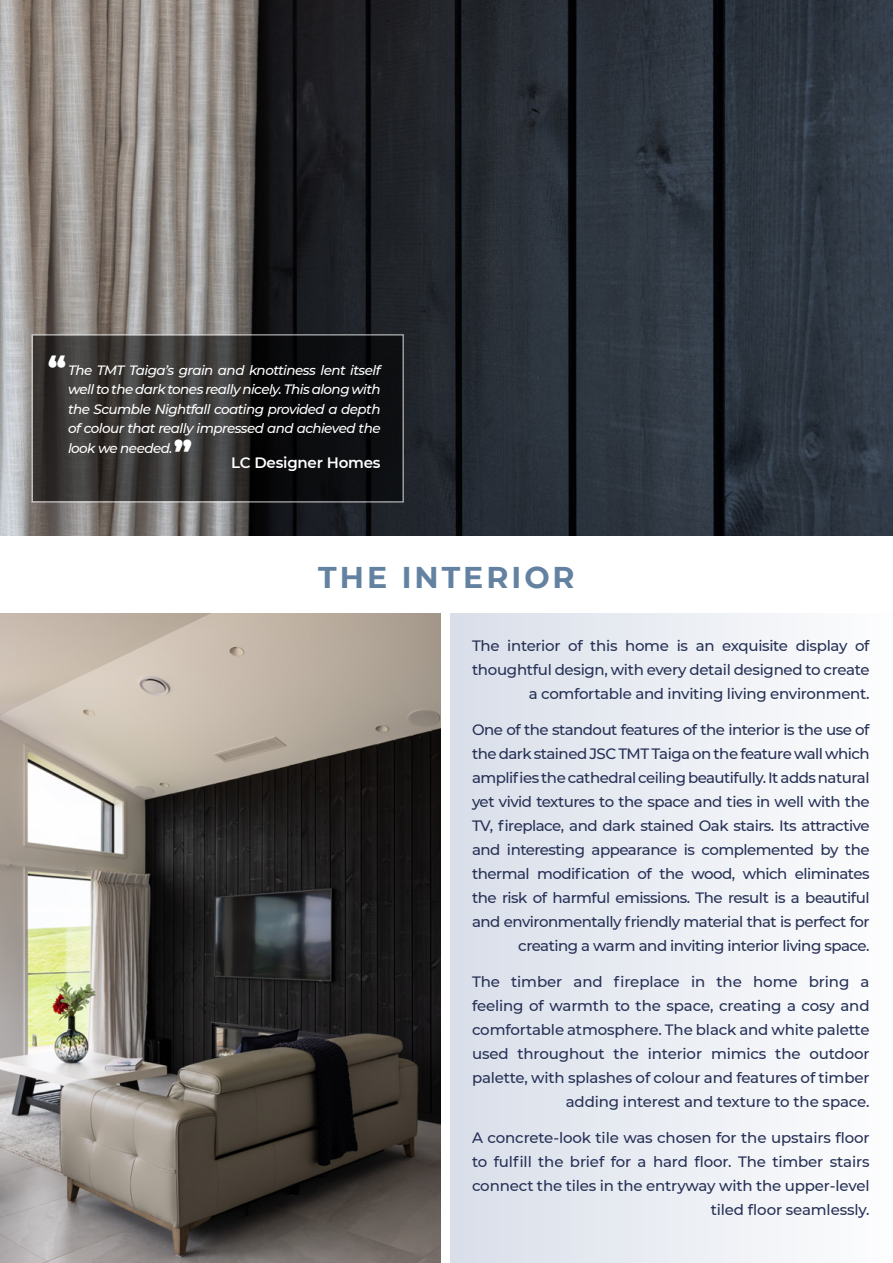
<style>
.page{position:relative;width:893px;height:1263px;background:#fff}
.page>*{position:absolute;margin:0;border:0;box-sizing:border-box;transform-origin:0 0}
.t1{font:700 30px "Montserrat";letter-spacing:.1em;color:#6382a1}
.t2{font:900 30px "Montserrat";color:#fff}
.t3{font:500 15px/24px "Montserrat";letter-spacing:-.03em;color:#273156;text-align:right}
.t4{font:500 15px/24px "Montserrat";letter-spacing:-.01em;color:#273156;text-align:right}
.t5{font:600 15px "Montserrat";letter-spacing:-.015em;color:#fff}
.t6{font:italic 500 13.5px/19.5px "Montserrat";letter-spacing:-.04em;color:#fff;text-align:justify}
</style>
<div class="page">
<div style="left:451px;top:613px;width:442px;height:650px;background:linear-gradient(to right,#d9dee9,#fdfdfe)"></div>
<img style="left:0;top:613px;width:441px;height:649px">
<img style="left:0;top:0;width:893px;height:536px">
<svg style="left:34px;top:337px;width:367px;height:163px;background:#262626"></svg>
<h1 class="t2" style="left:48px;top:345px;width:19px">“</h1>
<p class="t6" style="left:68px;top:360px;width:314px">The TMT Taiga’s grain and knottiness lent itself well to the dark tones really nicely. This along with the Scumble Nightfall coating provided a depth of colour that really impressed and achieved the look we needed.</p>
<p class="t5" style="left:231px;top:452px;width:151px">LC Designer Homes</p>
<h1 class="t2" style="left:174px;top:429px;width:19px">”</h1>
<h1 class="t1" style="left:318px;top:556px;width:258px">THE INTERIOR</h1>
<p class="t3" style="left:472px;top:633px;width:399px">The interior of this home is an exquisite display of thoughtful design, with every detail designed to create a comfortable and inviting living environment.</p>
<p class="t3" style="left:472px;top:717px;width:399px">One of the standout features of the interior is the use of the dark stained JSC TMT Taiga on the feature wall which amplifies the cathedral ceiling beautifully. It adds natural yet vivid textures to the space and ties in well with the TV, fireplace, and dark stained Oak stairs. Its attractive and interesting appearance is complemented by the thermal modification of the wood, which eliminates the risk of harmful emissions. The result is a beautiful and environmentally friendly material that is perfect for creating a warm and inviting interior living space.</p>
<p class="t4" style="left:472px;top:969px;width:399px">The timber and fireplace in the home bring a feeling of warmth to the space, creating a cosy and comfortable atmosphere. The black and white palette used throughout the interior mimics the outdoor palette, with splashes of colour and features of timber adding interest and texture to the space.</p>
<p class="t4" style="left:472px;top:1125px;width:399px">A concrete-look tile was chosen for the upstairs floor to fulfill the brief for a hard floor. The timber stairs connect the tiles in the entryway with the upper-level tiled floor seamlessly.</p>
</div>
